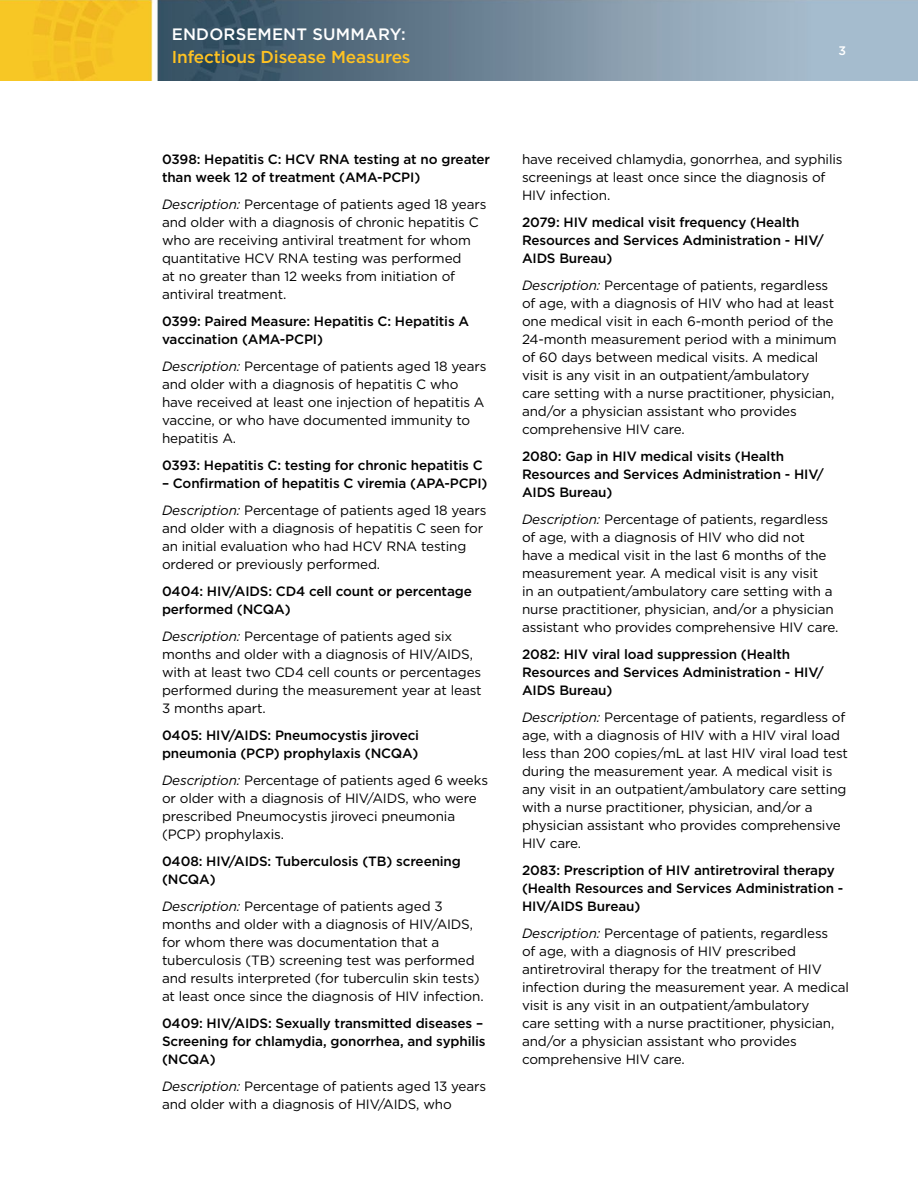
<style>
.page{position:relative;width:918px;height:1188px;background:#fff}
.page>*{position:absolute;margin:0;border:0;box-sizing:border-box;transform-origin:0 0}
.t1{font:500 17.25px "Gotham";letter-spacing:-.01em;color:#ffc222}
.t2{font:500 16.5px "Gotham";letter-spacing:.01em;color:#fff}
.cdp_Body{font:13.5px/18px "Gotham";letter-spacing:-.01em;color:#000}
.cdp_Body-2{font:500 13.5px/18px "Gotham";letter-spacing:-.01em;color:#000}
.t3{font:500 12.3px "Gotham";color:#fff}
.s1{font-style:italic}
</style>
<div class="page">
<img style="left:0;top:0;width:918px;height:81px">
<p class="t2" style="left:172px;top:24px;width:235px">ENDORSEMENT SUMMARY:</p>
<p class="t1" style="left:172px;top:45px;width:240px">Infectious Disease Measures</p>
<p class="t3" style="left:838px;top:43px;width:9px">3</p>
<p class="cdp_Body-2" style="left:162px;top:150px;width:330px">0398: Hepatitis C: HCV RNA testing at no greater than week 12 of treatment (AMA-PCPI)</p>
<p class="cdp_Body" style="left:162px;top:195px;width:326px"><span class="s1">Description:</span> Percentage of patients aged 18 years and older with a diagnosis of chronic hepatitis C who are receiving antiviral treatment for whom quantitative HCV RNA testing was performed<br>at no greater than 12 weeks from initiation of antiviral treatment.</p>
<p class="cdp_Body-2" style="left:162px;top:312px;width:309px">0399: Paired Measure: Hepatitis C: Hepatitis A vaccination (AMA-PCPI)</p>
<p class="cdp_Body" style="left:162px;top:357px;width:326px"><span class="s1">Description:</span> Percentage of patients aged 18 years and older with a diagnosis of hepatitis C who have received at least one injection of hepatitis A vaccine, or who have documented immunity to hepatitis A.</p>
<p class="cdp_Body-2" style="left:162px;top:456px;width:322px">0393: Hepatitis C: testing for chronic hepatitis C</p>
<p class="cdp_Body-2" style="left:162px;top:474px;width:327px">– Confirmation of hepatitis C viremia (APA-PCPI)</p>
<p class="cdp_Body" style="left:162px;top:501px;width:326px"><span class="s1">Description:</span> Percentage of patients aged 18 years and older with a diagnosis of hepatitis C seen for an initial evaluation who had HCV RNA testing ordered or previously performed.</p>
<p class="cdp_Body-2" style="left:162px;top:582px;width:311px">0404: HIV/AIDS: CD4 cell count or percentage performed (NCQA)</p>
<p class="cdp_Body" style="left:162px;top:627px;width:321px"><span class="s1">Description:</span> Percentage of patients aged six months and older with a diagnosis of HIV/AIDS, with at least two CD4 cell counts or percentages performed during the measurement year at least 3 months apart.</p>
<p class="cdp_Body-2" style="left:162px;top:726px;width:259px">0405: HIV/AIDS: Pneumocystis jiroveci pneumonia (PCP) prophylaxis (NCQA)</p>
<p class="cdp_Body" style="left:162px;top:771px;width:328px"><span class="s1">Description:</span> Percentage of patients aged 6 weeks or older with a diagnosis of HIV/AIDS, who were prescribed Pneumocystis jiroveci pneumonia (PCP) prophylaxis.</p>
<p class="cdp_Body-2" style="left:162px;top:852px;width:300px">0408: HIV/AIDS: Tuberculosis (TB) screening (NCQA)</p>
<p class="cdp_Body" style="left:162px;top:897px;width:323px"><span class="s1">Description:</span> Percentage of patients aged 3 months and older with a diagnosis of HIV/AIDS, for whom there was documentation that a tuberculosis (TB) screening test was performed and results interpreted (for tuberculin skin tests) at least once since the diagnosis of HIV infection.</p>
<p class="cdp_Body-2" style="left:162px;top:1014px;width:325px">0409: HIV/AIDS: Sexually transmitted diseases –<br>Screening for chlamydia, gonorrhea, and syphilis (NCQA)</p>
<p class="cdp_Body" style="left:162px;top:1077px;width:326px"><span class="s1">Description:</span> Percentage of patients aged 13 years and older with a diagnosis of HIV/AIDS, who</p>
<p class="cdp_Body" style="left:522px;top:150px;width:322px">have received chlamydia, gonorrhea, and syphilis screenings at least once since the diagnosis of<br>HIV infection.</p>
<p class="cdp_Body-2" style="left:522px;top:213px;width:303px">2079: HIV medical visit frequency (Health<br>Resources and Services Administration - HIV/<br>AIDS Bureau)</p>
<p class="cdp_Body" style="left:522px;top:276px;width:316px"><span class="s1">Description:</span> Percentage of patients, regardless of age, with a diagnosis of HIV who had at least one medical visit in each 6-month period of the 24-month measurement period with a minimum of 60 days between medical visits. A medical visit is any visit in an outpatient/ambulatory care setting with a nurse practitioner, physician, and/or a physician assistant who provides comprehensive HIV care.</p>
<p class="cdp_Body-2" style="left:522px;top:447px;width:303px">2080: Gap in HIV medical visits (Health<br>Resources and Services Administration - HIV/<br>AIDS Bureau)</p>
<p class="cdp_Body" style="left:522px;top:510px;width:318px"><span class="s1">Description:</span> Percentage of patients, regardless of age, with a diagnosis of HIV who did not have a medical visit in the last 6 months of the measurement year. A medical visit is any visit<br>in an outpatient/ambulatory care setting with a nurse practitioner, physician, and/or a physician assistant who provides comprehensive HIV care.</p>
<p class="cdp_Body-2" style="left:522px;top:645px;width:303px">2082: HIV viral load suppression (Health<br>Resources and Services Administration - HIV/<br>AIDS Bureau)</p>
<p class="cdp_Body" style="left:522px;top:708px;width:327px"><span class="s1">Description:</span> Percentage of patients, regardless of age, with a diagnosis of HIV with a HIV viral load less than 200 copies/mL at last HIV viral load test during the measurement year. A medical visit is any visit in an outpatient/ambulatory care setting with a nurse practitioner, physician, and/or a physician assistant who provides comprehensive HIV care.</p>
<p class="cdp_Body-2" style="left:522px;top:861px;width:323px">2083: Prescription of HIV antiretroviral therapy (Health Resources and Services Administration -<br>HIV/AIDS Bureau)</p>
<p class="cdp_Body" style="left:522px;top:924px;width:329px"><span class="s1">Description:</span> Percentage of patients, regardless<br>of age, with a diagnosis of HIV prescribed antiretroviral therapy for the treatment of HIV infection during the measurement year. A medical visit is any visit in an outpatient/ambulatory<br>care setting with a nurse practitioner, physician, and/or a physician assistant who provides comprehensive HIV care.</p>
</div>
